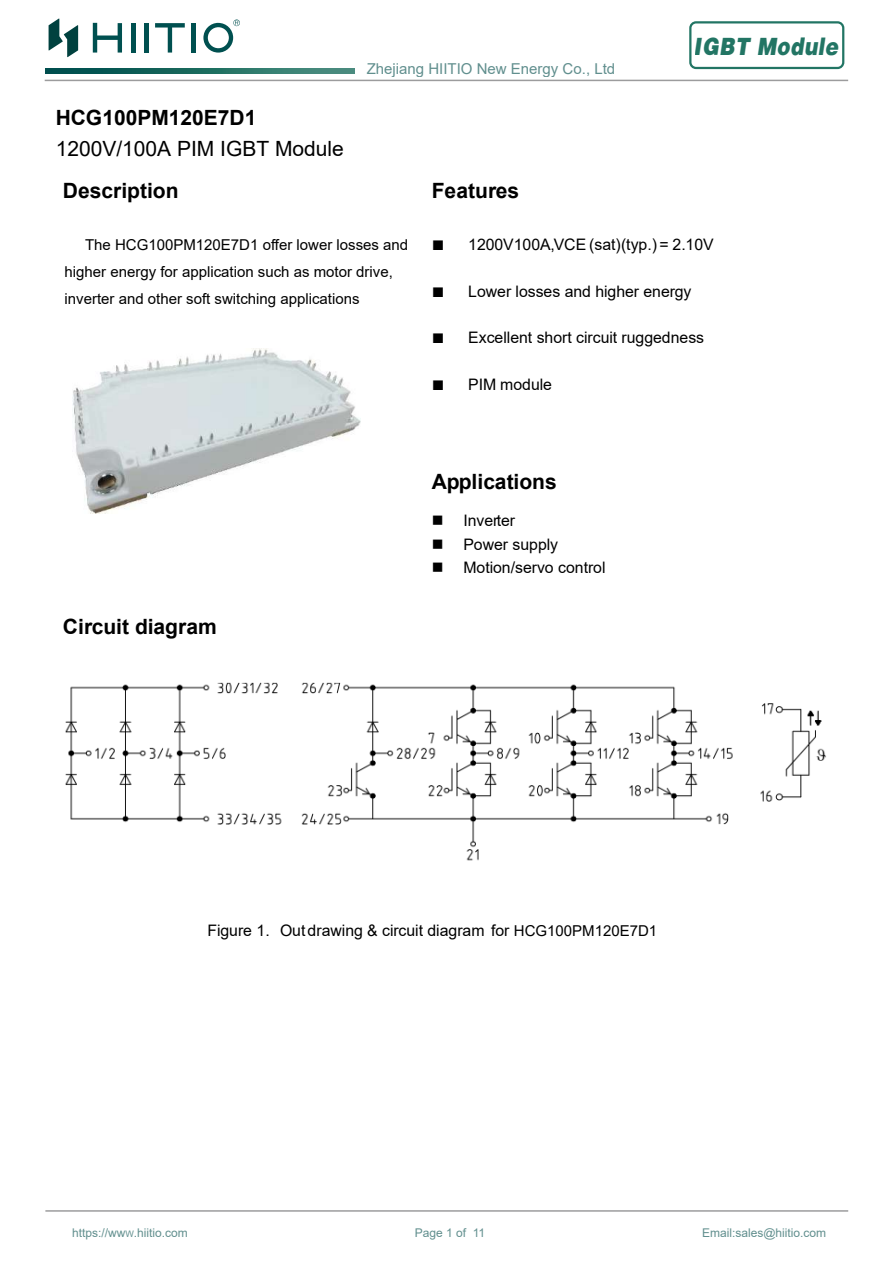
<style>
.page{position:relative;width:893px;height:1263px;background:#fff}
.page>*{position:absolute;margin:0;border:0;box-sizing:border-box;transform-origin:0 0}
.t1{font:24px "HGF9 X CNKI";color:#227564;scale:.86 1}
.t2{font:700 21px "Arial";color:#000}
.t3{font:21px "Arial";color:#000}
.t4{font:15.9px "Arial";color:#000}
.t5{font:15px/27px "Arial";color:#000}
.t6{font:15px "Arial";color:#618f8e}
.t7{font:12px "Arial";color:#618f8e}
.s1{font-family:"Times New Roman";font-size:21px}
.s2{font-size:15px}
.s3{font-size:9px}
</style>
<div class="page">
<img style="left:65px;top:682px;width:761px;height:179px">
<img style="left:73px;top:348px;width:288px;height:166px">
<svg style="left:46px;top:69px;width:308px;height:5px"></svg>
<hr style="left:45px;top:1210px;width:803px;height:2px;background:#9c9c9d">
<hr style="left:45px;top:80px;width:803px;height:1px;background:#9c9c9d">
<div style="left:689px;top:21px;width:155px;height:48px;border:2px solid #227564;border-radius:6px"></div>
<hr style="left:192px;top:23px;width:4px;height:30px;background:#005050">
<hr style="left:131px;top:23px;width:4px;height:30px;background:#005050">
<svg style="left:93px;top:23px;width:29px;height:30px"></svg>
<div style="left:144px;top:23px;width:5px;height:30px;background:#005050"></div>
<svg style="left:155px;top:23px;width:30px;height:30px"></svg>
<svg style="left:203px;top:19px;width:37px;height:34px"></svg>
<svg style="left:49px;top:19px;width:29px;height:38px"></svg>
<h2 class="t2" style="left:56px;top:103px;width:202px">HCG100PM120E7D1</h2>
<h2 class="t3" style="left:56px;top:134px;width:290px">1200V/100A PIM IGBT Module</h2>
<p class="t6" style="left:367px;top:58px;width:250px">Zhejiang HIITIO New Energy Co., Ltd</p>
<h1 class="t1" style="left:694px;top:28px;width:169px">IGBT Module</h1>
<h2 class="t2" style="left:63px;top:176px;width:117px">Description</h2>
<h2 class="t2" style="left:432px;top:176px;width:89px">Features</h2>
<p class="t4" style="left:432px;top:233px;width:283px"><span class="s1">■</span> 1200V100A,VCE (sat)(typ.) = 2.10V</p>
<p class="t4" style="left:432px;top:280px;width:261px"><span class="s1">■</span> Lower losses and higher energy</p>
<p class="t4" style="left:432px;top:327px;width:274px"><span class="s1">■</span> Excellent short circuit ruggedness</p>
<p class="t4" style="left:432px;top:374px;width:122px"><span class="s1">■</span> PIM module</p>
<p class="t5" style="left:65px;top:231px;width:345px;text-indent:21px">The HCG100PM120E7D1 offer lower losses and higher energy for application such as motor drive, inverter and other soft switching applications</p>
<h2 class="t2" style="left:63px;top:611px;width:155px">Circuit diagram</h2>
<h2 class="t2" style="left:432px;top:466px;width:127px">Applications</h2>
<p class="t4" style="left:432px;top:510px;width:85px">■ Inverter</p>
<p class="t4" style="left:432px;top:533px;width:128px">■ Power supply</p>
<p class="t4" style="left:432px;top:557px;width:175px">■ Motion/servo control</p>
<p class="t4" style="left:207px;top:919px;width:451px">Figure 1. Outdrawing &amp; circuit diagram for <span class="s2">HCG100PM120E7D1</span></p>
<p class="t7" style="left:72px;top:1225px;width:117px">https://ww<span class="s3">W</span>.hiitio.com</p>
<p class="t7" style="left:415px;top:1225px;width:72px">Page 1 of 11</p>
<p class="t7" style="left:702px;top:1225px;width:126px">Email:sales@hiitio.com</p>
</div>
